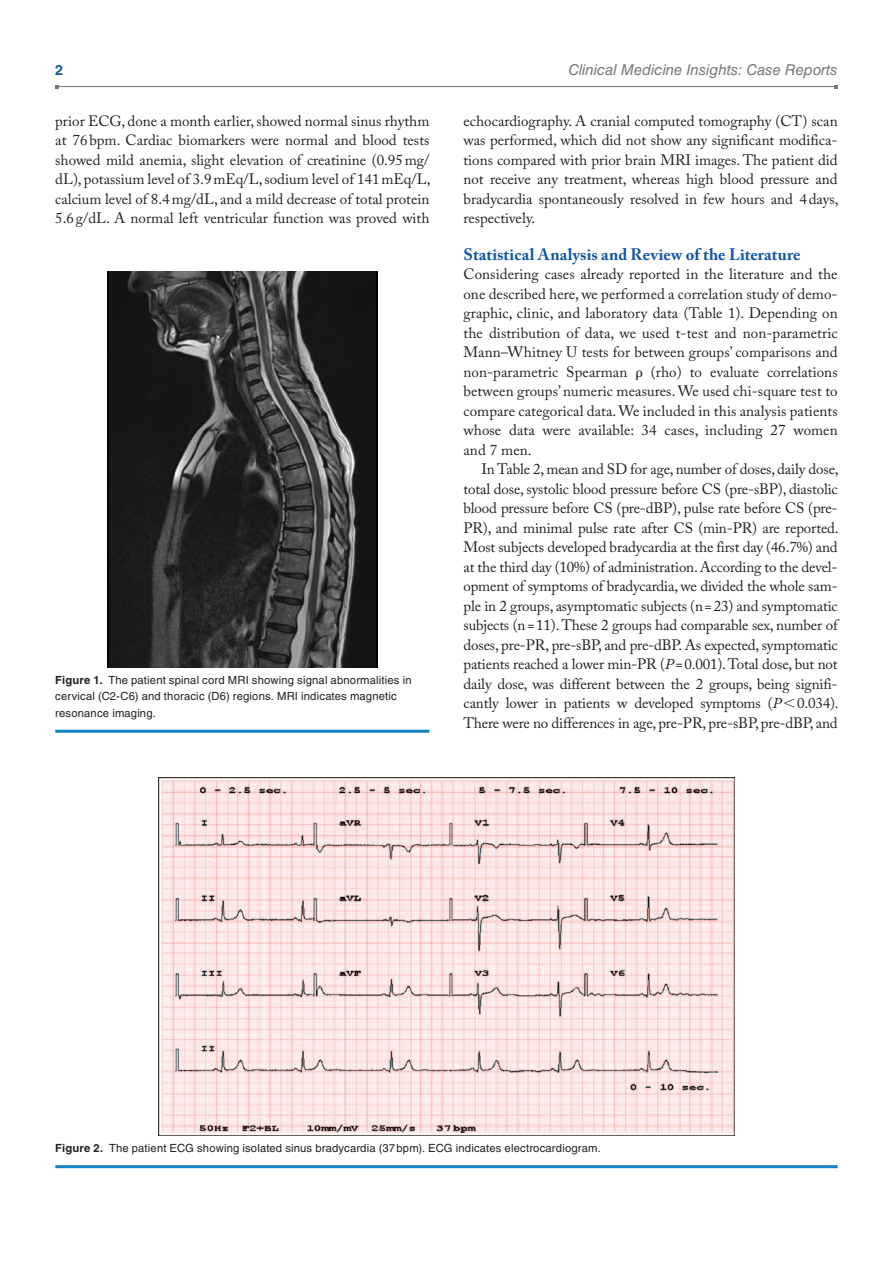
<style>
.page{position:relative;width:893px;height:1263px;background:#fff}
.page>*{position:absolute;margin:0;border:0;box-sizing:border-box;transform-origin:0 0}
.t1{font:700 16.5px "Adobe Caslon Pro";letter-spacing:.005em;color:#1055a4}
.t2{font:15px/19.5px "Adobe Caslon Pro";color:#231f20;text-align:justify}
.t3{font:italic 15px "Helvetica LT Std";letter-spacing:-.005em;color:#76787b}
.t4{font:700 14.25px "Helvetica LT Std";color:#1055a4}
.t5{font:11.25px/16.5px "Helvetica LT Std";letter-spacing:.015em;color:#231f20}
.s1{font-style:italic}
.s2{font-weight:700}
</style>
<div class="page">
<hr style="left:57px;top:86px;width:779px;height:1px;background:#76787b">
<hr style="left:55px;top:1165px;width:783px;height:3px;background:#1582c5">
<img style="left:158px;top:777px;width:576px;height:359px">
<hr style="left:55px;top:730px;width:374px;height:3px;background:#1582c5">
<img style="left:107px;top:271px;width:270px;height:396px">
<p class="t4" style="left:55px;top:61px;width:9px">2</p>
<p class="t3" style="left:568px;top:61px;width:271px">Clinical Medicine Insights: Case Reports</p>
<p class="t2" style="left:55px;top:111px;width:377px">prior ECG, done a month earlier, showed normal sinus rhythm at 76bpm. Cardiac biomarkers were normal and blood tests showed mild anemia, slight elevation of creatinine (0.95mg/ dL), potassium level of 3.9mEq/L, sodium level of 141mEq/L, calcium level of 8.4mg/dL, and a mild decrease of total protein 5.6 g/dL. A normal left ventricular function was proved with</p>
<p class="t2" style="left:463px;top:111px;width:377px">echocardiography. A cranial computed tomography (CT) scan was performed, which did not show any significant modifica&shy;tions compared with prior brain MRI images. The patient did not receive any treatment, whereas high blood pressure and bradycardia spontaneously resolved in few hours and 4days, respectively.</p>
<p class="t1" style="left:463px;top:244px;width:339px">Statistical Analysis and Review of the Literature</p>
<p class="t2" style="left:463px;top:264px;width:376px">Considering cases already reported in the literature and the one described here, we performed a correlation study of demo&shy;graphic, clinic, and laboratory data (Table 1). Depending on the distribution of data, we used t-test and non-parametric Mann–Whitney U tests for between groups’ comparisons and non-parametric Spearman</p>
<p class="t2" style="left:463px;top:362px;width:376px;text-indent:187px">(rho) to evaluate correlations between groups’ numeric measures. We used chi-square test to compare categorical data. We included in this analysis patients whose data were available: 34 cases, including 27 women and 7 men.</p>
<p class="t2" style="left:463px;top:459px;width:377px;text-indent:18px">In Table 2, mean and SD for age, number of doses, daily dose, total dose, systolic blood pressure before CS (pre-sBP), diastolic blood pressure before CS (pre-dBP), pulse rate before CS (pre-PR), and minimal pulse rate after CS (min-PR) are reported.<br>Most subjects developed bradycardia at the first day (46.7%) and at the third day (10%) of administration. According to the devel&shy;opment of symptoms of bradycardia, we divided the whole sam&shy;ple in 2 groups, asymptomatic subjects (n=23) and symptomatic subjects (n=11). These 2 groups had comparable sex, number of doses, pre-PR, pre-sBP, and pre-dBP. As expected, symptomatic patients reached a lower min-PR (<span class="s1">P</span>=0.001). Total dose, but not daily dose, was different between the 2 groups, being signifi&shy;cantly lower in patients w developed symptoms (<span class="s1">P</span> 0.034).<br>There were no differences in age, pre-PR, pre-sBP, pre-dBP, and</p>
<p class="t5" style="left:55px;top:672px;width:358px"><span class="s2">Figure 1.</span> The patient spinal cord MRI showing signal abnormalities in cervical (C2-C6) and thoracic (D6) regions. MRI indicates magnetic resonance imaging.</p>
<p class="t5" style="left:55px;top:1140px;width:547px"><span class="s2">Figure 2.</span> The patient ECG showing isolated sinus bradycardia (37bpm). ECG indicates electrocardiogram.</p>
</div>
